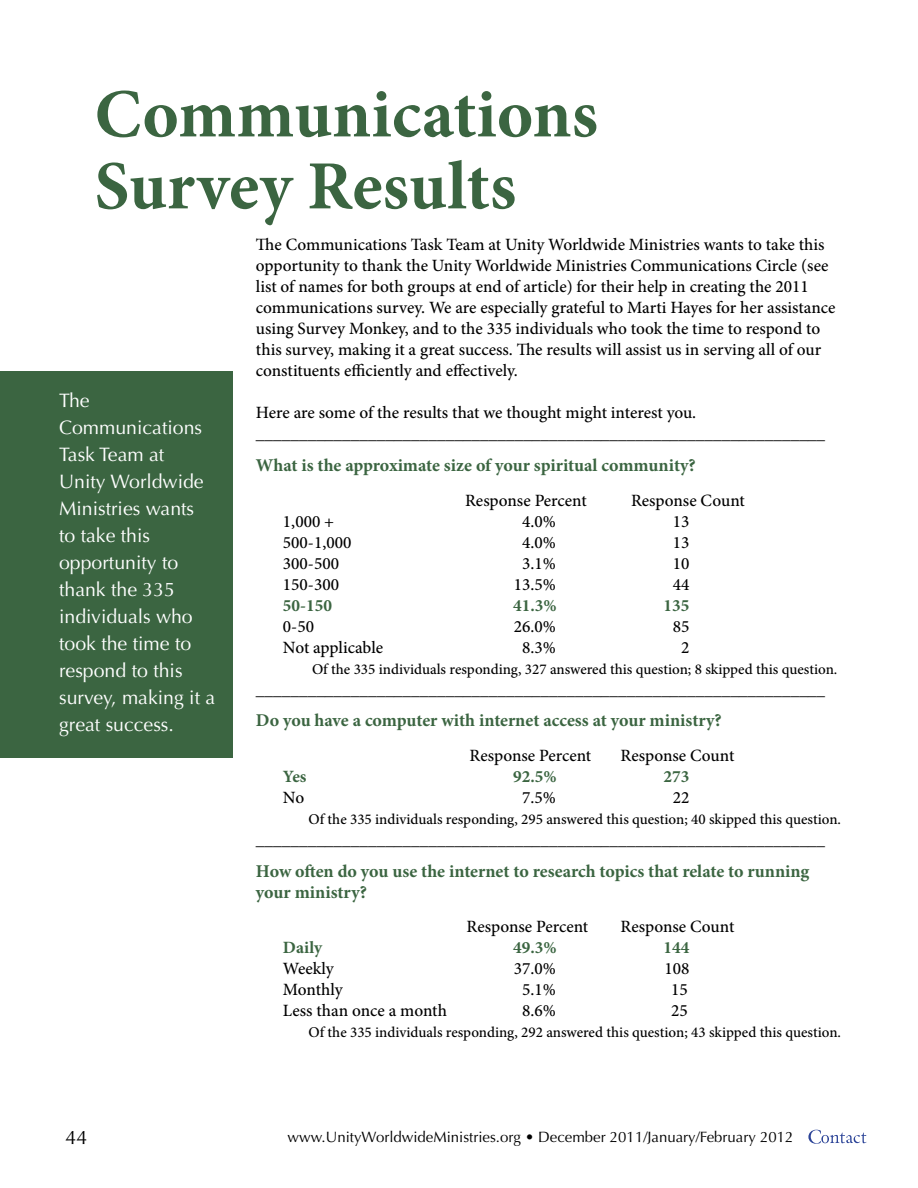
<style>
.page{position:relative;width:918px;height:1188px;background:#fff}
.page>*{position:absolute;margin:0;border:0;box-sizing:border-box;transform-origin:0 0}
.A-_Headings{font:700 69px/72px "Minion Pro";color:#3b6541}
.A-_Body{font:19.5px/27px "Optima LT Std";color:#fff}
.t1{font:19.5px "Optima LT Std";color:#000}
.A-_Body-2{font:700 18px/21px "Minion Pro";color:#3b6541}
.A-_Body-3{font:500 17.25px/21px "Minion Pro";color:#000}
.Questionnaire_Line{font:700 17.25px "Minion Pro";color:#000}
.A-_Body-4{font:700 17.25px "Minion Pro";color:#3b6541}
.A-_Body-5{font:500 15px "Minion Pro";color:#000}
.t2{font:15px "Optima LT Std";color:#000}
</style>
<div class="page">
<div style="left:0;top:371px;width:232px;height:386px;background:#3b6541"></div>
<svg style="left:808px;top:1130px;width:59px;height:14px"></svg>
<p class="A-_Headings" style="left:94px;top:77px;width:505px">Communications<br>Survey Results</p>
<p class="A-_Body-3" style="left:256px;top:234px;width:581px">The Communications Task Team at Unity Worldwide Ministries wants to take this opportunity to thank the Unity Worldwide Ministries Communications Circle (see list of names for both groups at end of article) for their help in creating the 2011 communications survey. We are especially grateful to Marti Hayes for her assistance using Survey Monkey, and to the 335 individuals who took the time to respond to this survey, making it a great success. The results will assist us in serving all of our constituents efficiently and effectively.</p>
<p class="A-_Body-3" style="left:256px;top:402px;width:442px">Here are some of the results that we thought might interest you.</p>
<p class="Questionnaire_Line" style="left:256px;top:422px;width:571px">__________________________________________________________________</p>
<p class="A-_Body-2" style="left:256px;top:455px;width:441px">What is the approximate size of your spiritual community?</p>
<p class="A-_Body-3" style="left:465px;top:490px;width:123px">Response Percent</p>
<p class="A-_Body-3" style="left:631px;top:490px;width:115px">Response Count</p>
<p class="A-_Body-3" style="left:283px;top:511px;width:53px">1,000 +</p>
<p class="A-_Body-3" style="left:522px;top:511px;width:35px">4.0%</p>
<p class="A-_Body-3" style="left:673px;top:511px;width:18px">13</p>
<p class="A-_Body-3" style="left:283px;top:532px;width:70px">500-1,000</p>
<p class="A-_Body-3" style="left:522px;top:532px;width:35px">4.0%</p>
<p class="A-_Body-3" style="left:673px;top:532px;width:18px">13</p>
<p class="A-_Body-3" style="left:283px;top:553px;width:58px">300-500</p>
<p class="A-_Body-3" style="left:522px;top:553px;width:35px">3.1%</p>
<p class="A-_Body-3" style="left:673px;top:553px;width:18px">10</p>
<p class="A-_Body-3" style="left:283px;top:574px;width:58px">150-300</p>
<p class="A-_Body-3" style="left:514px;top:574px;width:44px">13.5%</p>
<p class="A-_Body-3" style="left:673px;top:574px;width:18px">44</p>
<p class="A-_Body-4" style="left:283px;top:593px;width:51px">50-150</p>
<p class="A-_Body-4" style="left:513px;top:593px;width:45px">41.3%</p>
<p class="A-_Body-4" style="left:664px;top:593px;width:27px">135</p>
<p class="A-_Body-3" style="left:283px;top:616px;width:33px">0-50</p>
<p class="A-_Body-3" style="left:514px;top:616px;width:44px">26.0%</p>
<p class="A-_Body-3" style="left:673px;top:616px;width:18px">85</p>
<p class="A-_Body-3" style="left:283px;top:637px;width:102px">Not applicable</p>
<p class="A-_Body-3" style="left:522px;top:637px;width:35px">8.3%</p>
<p class="A-_Body-3" style="left:681px;top:637px;width:10px">2</p>
<p class="A-_Body-5" style="left:312px;top:659px;width:527px">Of the 335 individuals responding, 327 answered this question; 8 skipped this question.</p>
<p class="Questionnaire_Line" style="left:256px;top:677px;width:571px">__________________________________________________________________</p>
<p class="A-_Body-2" style="left:256px;top:710px;width:467px">Do you have a computer with internet access at your ministry?</p>
<p class="A-_Body-3" style="left:470px;top:745px;width:123px">Response Percent</p>
<p class="A-_Body-3" style="left:621px;top:745px;width:115px">Response Count</p>
<p class="A-_Body-4" style="left:283px;top:764px;width:25px">Yes</p>
<p class="A-_Body-4" style="left:513px;top:764px;width:45px">92.5%</p>
<p class="A-_Body-4" style="left:664px;top:764px;width:27px">273</p>
<p class="A-_Body-3" style="left:283px;top:787px;width:23px">No</p>
<p class="A-_Body-3" style="left:522px;top:787px;width:35px">7.5%</p>
<p class="A-_Body-3" style="left:673px;top:787px;width:18px">22</p>
<p class="A-_Body-5" style="left:308px;top:809px;width:534px">Of the 335 individuals responding, 295 answered this question; 40 skipped this question.</p>
<p class="Questionnaire_Line" style="left:256px;top:827px;width:571px">__________________________________________________________________</p>
<p class="A-_Body-2" style="left:256px;top:860px;width:555px">How often do you use the internet to research topics that relate to running your ministry?</p>
<p class="A-_Body-3" style="left:467px;top:916px;width:123px">Response Percent</p>
<p class="A-_Body-3" style="left:621px;top:916px;width:115px">Response Count</p>
<p class="A-_Body-4" style="left:283px;top:936px;width:41px">Daily</p>
<p class="A-_Body-4" style="left:513px;top:936px;width:45px">49.3%</p>
<p class="A-_Body-4" style="left:664px;top:936px;width:27px">144</p>
<p class="A-_Body-3" style="left:283px;top:958px;width:52px">Weekly</p>
<p class="A-_Body-3" style="left:514px;top:958px;width:44px">37.0%</p>
<p class="A-_Body-3" style="left:664px;top:958px;width:26px">108</p>
<p class="A-_Body-3" style="left:283px;top:979px;width:61px">Monthly</p>
<p class="A-_Body-3" style="left:522px;top:979px;width:35px">5.1%</p>
<p class="A-_Body-3" style="left:671px;top:979px;width:18px">15</p>
<p class="A-_Body-3" style="left:283px;top:1000px;width:165px">Less than once a month</p>
<p class="A-_Body-3" style="left:522px;top:1000px;width:35px">8.6%</p>
<p class="A-_Body-3" style="left:671px;top:1000px;width:18px">25</p>
<p class="A-_Body-5" style="left:308px;top:1022px;width:534px">Of the 335 individuals responding, 292 answered this question; 43 skipped this question.</p>
<p class="A-_Body" style="left:59px;top:387px;width:158px">The<br>Communications<br>Task Team at<br>Unity Worldwide<br>Ministries wants to take this opportunity to thank the 335 individuals who took the time to respond to this survey, making it a great success.</p>
<p class="t1" style="left:66px;top:1126px;width:23px">44</p>
<p class="t2" style="left:288px;top:1128px;width:507px">www.UnityWorldwideMinistries.org • December 2011/January/February 2012</p>
</div>
